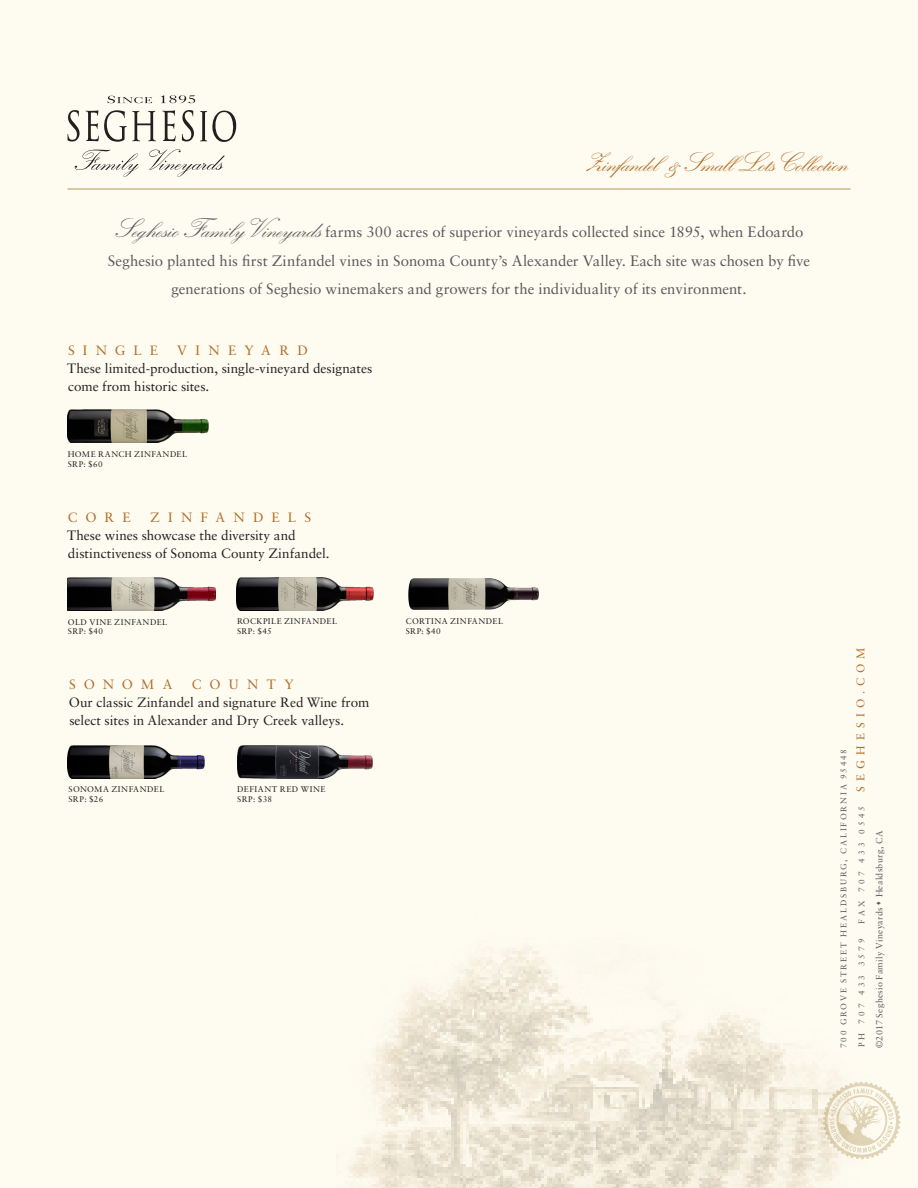
<style>
.page{position:relative;width:918px;height:1188px;background:#fefbf1}
.page>*{position:absolute;margin:0;border:0;box-sizing:border-box;transform-origin:0 0}
.t1{font:700 27px "Kuenstler Script LT Std 2";letter-spacing:-.01em;color:#b16f29}
.Intro_Body{font:15px/28.5px "Sabon LT Std";color:#57585a;text-align:center}
.Style_Body{font:13.5px/18px "Sabon LT Std";color:#231f20}
.t2{font:13.5px "Sabon LT Std";letter-spacing:.605em;color:#b16f29}
.t3{font:11.25px "Sabon LT Std";letter-spacing:.46em;color:#b16f29}
.t4{font:9px "Sabon LT Std";letter-spacing:.035em;color:#57585a}
.Pricing{font:8.25px "Sabon LT Std";letter-spacing:.055em;color:#231f20}
.t5{font:8.25px/18px "Sabon LT Std";letter-spacing:.24em;color:#57585a}
.t6{font:8.25px "Sabon LT Std";letter-spacing:.395em;color:#57585a}
.s1{font-family:"Kuenstler Script LT Std 2";font-weight:700;font-size:27px}
</style>
<div class="page">
<hr style="left:67px;top:189px;width:783px;height:1px;background:#b39758">
<svg style="left:884px;top:1089px;width:16px;height:62px"></svg>
<img style="left:348px;top:946px;width:536px;height:242px">
<img style="left:236px;top:577px;width:137px;height:34px">
<img style="left:408px;top:578px;width:131px;height:32px">
<svg style="left:75px;top:150px;width:64px;height:27px"></svg>
<svg style="left:149px;top:149px;width:76px;height:28px"></svg>
<svg style="left:108px;top:96px;width:44px;height:7px"></svg>
<svg style="left:161px;top:95px;width:34px;height:8px"></svg>
<svg style="left:67px;top:110px;width:13px;height:32px"></svg>
<svg style="left:162px;top:110px;width:14px;height:31px"></svg>
<svg style="left:86px;top:110px;width:70px;height:32px"></svg>
<svg style="left:200px;top:110px;width:37px;height:32px"></svg>
<svg style="left:182px;top:110px;width:12px;height:32px"></svg>
<img style="left:67px;top:577px;width:149px;height:34px">
<img style="left:68px;top:745px;width:136px;height:33px">
<img style="left:67px;top:410px;width:141px;height:33px">
<img style="left:238px;top:745px;width:135px;height:33px">
<p class="t1" style="left:585px;top:148px;width:263px">Zinfandel &amp; Small Lots Collection</p>
<p class="Intro_Body" style="left:108px;top:217px;width:704px"><span class="s1">Seghesio Family Vineyards</span> farms 300 acres of superior vineyards collected since 1895, when Edoardo<br>Seghesio planted his first Zinfandel vines in Sonoma County’s Alexander Valley. Each site was chosen by five generations of Seghesio winemakers and growers for the individuality of its environment.</p>
<p class="t2" style="left:68px;top:343px;width:91px">SINGLE</p>
<p class="t2" style="left:177px;top:343px;width:132px">VINEYARD</p>
<p class="Style_Body" style="left:67px;top:359px;width:307px">These limited-production, single-vineyard designates come from historic sites.</p>
<p class="Pricing" style="left:68px;top:449px;width:121px">HOME RANCH ZINFANDEL</p>
<p class="Pricing" style="left:68px;top:459px;width:36px">SRP: $60</p>
<p class="t2" style="left:68px;top:509px;width:65px">CORE</p>
<p class="t2" style="left:150px;top:509px;width:163px">ZINFANDELS</p>
<p class="Style_Body" style="left:67px;top:526px;width:264px">These wines showcase the diversity and distinctiveness of Sonoma County Zinfandel.</p>
<p class="Pricing" style="left:68px;top:617px;width:101px">OLD VINE ZINFANDEL</p>
<p class="Pricing" style="left:68px;top:627px;width:37px">SRP: $40</p>
<p class="Pricing" style="left:237px;top:617px;width:102px">ROCKPILE ZINFANDEL</p>
<p class="Pricing" style="left:237px;top:627px;width:36px">SRP: $45</p>
<p class="t2" style="left:69px;top:676px;width:105px">SONOMA</p>
<p class="t2" style="left:192px;top:676px;width:104px">COUNTY</p>
<p class="Style_Body" style="left:69px;top:693px;width:302px">Our classic Zinfandel and signature Red Wine from select sites in Alexander and Dry Creek valleys.</p>
<p class="Pricing" style="left:69px;top:784px;width:97px">SONOMA ZINFANDEL</p>
<p class="Pricing" style="left:69px;top:794px;width:36px">SRP: $26</p>
<p class="Pricing" style="left:237px;top:784px;width:90px">DEFIANT RED WINE</p>
<p class="Pricing" style="left:237px;top:794px;width:36px">SRP: $38</p>
<p class="Pricing" style="left:406px;top:617px;width:99px">CORTINA ZINFANDEL</p>
<p class="Pricing" style="left:406px;top:627px;width:37px">SRP: $40</p>
<p class="t3" style="left:854px;top:792px;width:146px;rotate:-90deg">SEGHESIO.COM</p>
<p class="t5" style="left:835px;top:1048px;width:300px;rotate:-90deg">700 GROVE STREET HEALDSBURG, CALIFORNIA 95448<br>PH 707 433 3579</p>
<p class="t6" style="left:857px;top:924px;width:120px;rotate:-90deg">FAX 707 433 0545</p>
<p class="t4" style="left:874px;top:1048px;width:219px;rotate:-90deg">©2017 Seghesio Family Vineyards ♦ Healdsburg, CA</p>
</div>
